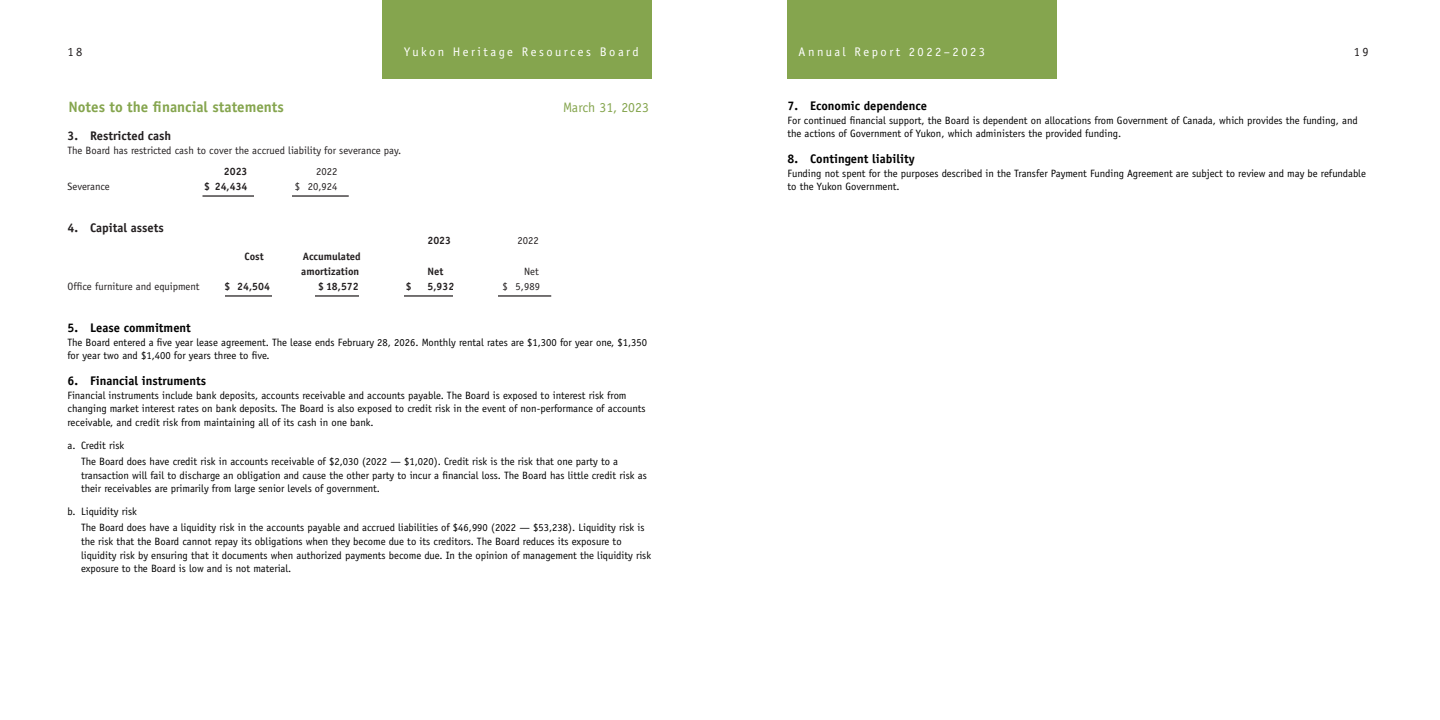
<style>
.page{position:relative;width:1440px;height:720px;background:#fff}
.page>*{position:absolute;margin:0;border:0;box-sizing:border-box;transform-origin:0 0}
.t1{font:700 15px "Officina Sans";color:#85a54e}
.t2{font:13.75px "Officina Sans";color:#85a54e}
.t3{font:700 12.5px "Officina Sans";color:#000}
.t4{font:12.5px "Officina Sans";letter-spacing:.2em;color:#fff}
.t5{font:700 12.5px "Officina Sans";color:#231f20}
.t6{font:12.5px "Officina Sans";color:#231f20}
.t7{font:10.62px/13.8px "Officina Sans";color:#000}
.t8{font:10.62px "Officina Sans";color:#231f20}
.t9{font:700 10.62px/15.2px "Officina Sans";color:#231f20}
</style>
<div class="page">
<div style="left:382px;top:0;width:270px;height:79px;background:#85a54e"></div>
<div style="left:788px;top:0;width:270px;height:79px;background:#85a54e"></div>
<hr style="left:202px;top:195px;width:147px;height:2px;background:#231f20">
<hr style="left:225px;top:295px;width:326px;height:2px;background:#231f20">
<div style="left:453px;top:288px;width:45px;height:13px;background:#fff"></div>
<div style="left:272px;top:289px;width:43px;height:15px;background:#fff"></div>
<div style="left:359px;top:291px;width:45px;height:12px;background:#fff"></div>
<div style="left:254px;top:179px;width:37px;height:39px;background:#fff"></div>
<p class="t6" style="left:68px;top:47px;width:16px">18</p>
<p class="t4" style="left:404px;top:47px;width:236px">Yukon Heritage Resources Board</p>
<p class="t4" style="left:799px;top:47px;width:188px">Annual Report 2022–2023</p>
<p class="t6" style="left:1354px;top:47px;width:16px">19</p>
<h1 class="t1" style="left:68px;top:101px;width:217px">Notes to the financial statements</h1>
<p class="t2" style="left:563px;top:101px;width:87px">March 31, 2023</p>
<p class="t5" style="left:68px;top:131px;width:105px">3. Restricted cash</p>
<p class="t8" style="left:68px;top:146px;width:335px">The Board has restricted cash to cover the accrued liability for severance pay.</p>
<p class="t9" style="left:224px;top:165px;width:25px">2023</p>
<p class="t8" style="left:316px;top:167px;width:23px">2022</p>
<p class="t8" style="left:68px;top:182px;width:44px">Severance</p>
<p class="t9" style="left:204px;top:180px;width:45px">$ 24,434</p>
<p class="t8" style="left:295px;top:182px;width:44px">$ 20,924</p>
<p class="t5" style="left:68px;top:223px;width:98px">4. Capital assets</p>
<p class="t9" style="left:244px;top:249px;width:21px">Cost</p>
<p class="t9" style="left:301px;top:249px;width:61px">Accumulated amortization</p>
<p class="t9" style="left:428px;top:234px;width:25px">2023</p>
<p class="t8" style="left:518px;top:236px;width:23px">2022</p>
<p class="t9" style="left:427px;top:265px;width:17px">Net</p>
<p class="t8" style="left:524px;top:267px;width:16px">Net</p>
<p class="t8" style="left:68px;top:282px;width:134px">Office furniture and equipment</p>
<p class="t9" style="left:225px;top:280px;width:47px">$ 24,504</p>
<p class="t9" style="left:318px;top:280px;width:42px">$ 18,572</p>
<p class="t9" style="left:406px;top:280px;width:7px">$</p>
<p class="t9" style="left:427px;top:280px;width:28px">5,932</p>
<p class="t8" style="left:502px;top:282px;width:39px">$ 5,989</p>
<p class="t3" style="left:68px;top:323px;width:125px">5. Lease commitment</p>
<p class="t7" style="left:68px;top:336px;width:581px">The Board entered a five year lease agreement. The lease ends February 28, 2026. Monthly rental rates are $1,300 for year one, $1,350 for year two and $1,400 for years three to five.</p>
<p class="t3" style="left:68px;top:376px;width:140px">6. Financial instruments</p>
<p class="t7" style="left:68px;top:389px;width:580px">Financial instruments include bank deposits, accounts receivable and accounts payable. The Board is exposed to interest risk from changing market interest rates on bank deposits. The Board is also exposed to credit risk in the event of non-performance of accounts receivable, and credit risk from maintaining all of its cash in one bank.</p>
<p class="t7" style="left:81px;top:438px;width:539px;line-height:16.2px;text-indent:-14px">a. Credit risk<br>The Board does have credit risk in accounts receivable of $2,030 (2022 — $1,020). Credit risk is the risk that one party to a</p>
<p class="t7" style="left:81px;top:469px;width:567px">transaction will fail to discharge an obligation and cause the other party to incur a financial loss. The Board has little credit risk as their receivables are primarily from large senior levels of government.</p>
<p class="t7" style="left:81px;top:504px;width:565px;line-height:16.2px;text-indent:-14px">b. Liquidity risk<br>The Board does have a liquidity risk in the accounts payable and accrued liabilities of $46,990 (2022 — $53,238). Liquidity risk is</p>
<p class="t7" style="left:81px;top:535px;width:572px">the risk that the Board cannot repay its obligations when they become due to its creditors. The Board reduces its exposure to liquidity risk by ensuring that it documents when authorized payments become due. In the opinion of management the liquidity risk exposure to the Board is low and is not material.</p>
<p class="t3" style="left:788px;top:101px;width:141px">7. Economic dependence</p>
<p class="t7" style="left:788px;top:114px;width:572px">For continued financial support, the Board is dependent on allocations from Government of Canada, which provides the funding, and the actions of Government of Yukon, which administers the provided funding.</p>
<p class="t3" style="left:788px;top:154px;width:129px">8. Contingent liability</p>
<p class="t7" style="left:788px;top:167px;width:580px">Funding not spent for the purposes described in the Transfer Payment Funding Agreement are subject to review and may be refundable to the Yukon Government.</p>
</div>
